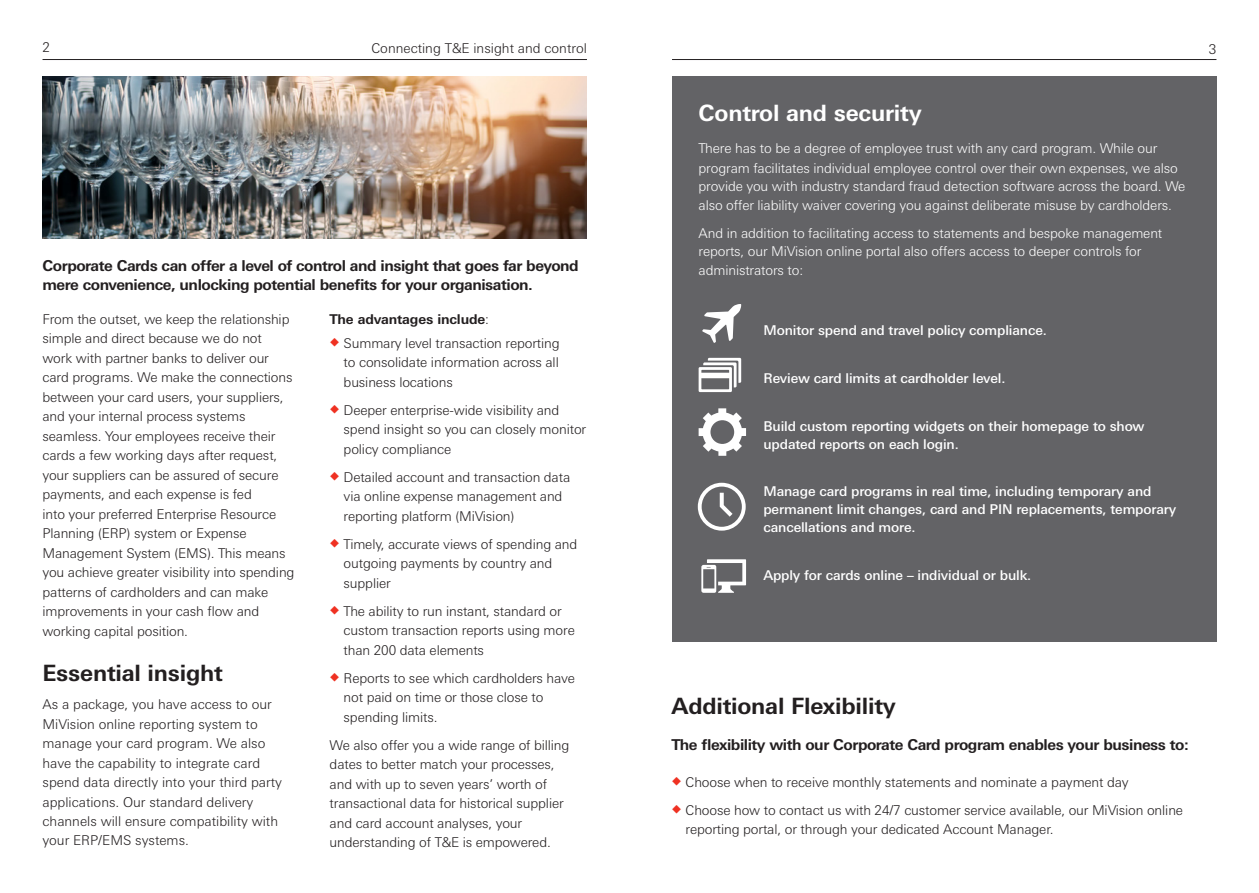
<style>
.page{position:relative;width:1259px;height:893px;background:#fff}
.page>*{position:absolute;margin:0;border:0;box-sizing:border-box;transform-origin:0 0}
.t1{font:700 22.5px "Univers Nextfor HSBC";letter-spacing:-.01em;color:#231f20}
.t2{font:700 22.5px "Univers Nextfor HSBC";letter-spacing:-.01em;color:#fff}
.t3{font:700 15px/19.5px "Univers Nextfor HSBC";letter-spacing:-.03em;color:#231f20}
.t4{font:300 13.5px/19.5px "Univers Nextfor HSBC";letter-spacing:-.01em;color:#231f20}
.t5{font:300 13.5px/19px "Univers Nextfor HSBC";letter-spacing:-.01em;color:#fff}
.t6{font:500 13.5px/18px "Univers Nextfor HSBC";letter-spacing:-.01em;color:#fff}
.t7{font:700 13.5px "Univers Nextfor HSBC";letter-spacing:-.01em;color:#231f20}
.s1{font-weight:300}
.s2{color:#ef3122}
</style>
<div class="page">
<hr style="left:672px;top:59px;width:544px;height:1px;background:#231f20">
<hr style="left:43px;top:59px;width:544px;height:1px;background:#231f20">
<img style="left:43px;top:77px;width:544px;height:161px">
<div style="left:672px;top:77px;width:544px;height:565px;background:#636366"></div>
<svg style="left:698px;top:358px;width:43px;height:34px"></svg>
<svg style="left:702px;top:304px;width:39px;height:39px"></svg>
<svg style="left:698px;top:408px;width:48px;height:48px"></svg>
<svg style="left:698px;top:483px;width:47px;height:48px"></svg>
<svg style="left:701px;top:559px;width:45px;height:34px"></svg>
<p class="t4" style="left:43px;top:36px;width:9px">2</p>
<p class="t4" style="left:371px;top:37px;width:217px">Connecting T&amp;E insight and control</p>
<p class="t4" style="left:1209px;top:38px;width:9px">3</p>
<p class="t3" style="left:43px;top:255px;width:538px">Corporate Cards can offer a level of control and insight that goes far beyond mere convenience, unlocking potential benefits for your organisation.</p>
<p class="t4" style="left:43px;top:308px;width:253px">From the outset, we keep the relationship simple and direct because we do not work with partner banks to deliver our card programs. We make the connections between your card users, your suppliers, and your internal process systems seamless. Your employees receive their cards a few working days after request, your suppliers can be assured of secure payments, and each expense is fed<br>into your preferred Enterprise Resource Planning (ERP) system or Expense Management System (EMS). This means you achieve greater visibility into spending patterns of cardholders and can make improvements in your cash flow and working capital position.</p>
<p class="t1" style="left:43px;top:657px;width:182px">Essential insight</p>
<p class="t4" style="left:43px;top:693px;width:241px">As a package, you have access to our MiVision online reporting system to manage your card program. We also have the capability to integrate card spend data directly into your third party applications. Our standard delivery channels will ensure compatibility with your ERP/EMS systems.</p>
<p class="t7" style="left:330px;top:309px;width:161px">The advantages include<span class="s1">:</span></p>
<p class="t4" style="left:344px;top:332px;width:218px;text-align:justify;text-indent:-14px"><span class="s2">◆</span> Summary level transaction reporting to consolidate information across all business locations</p>
<p class="t4" style="left:344px;top:399px;width:244px;text-indent:-14px"><span class="s2">◆</span> Deeper enterprise-wide visibility and spend insight so you can closely monitor policy compliance</p>
<p class="t4" style="left:344px;top:466px;width:228px;text-indent:-14px"><span class="s2">◆</span> Detailed account and transaction data via online expense management and reporting platform (MiVision)</p>
<p class="t4" style="left:344px;top:533px;width:235px;text-indent:-14px"><span class="s2">◆</span> Timely, accurate views of spending and outgoing payments by country and supplier</p>
<p class="t4" style="left:344px;top:600px;width:233px;text-indent:-14px"><span class="s2">◆</span> The ability to run instant, standard or custom transaction reports using more than 200 data elements</p>
<p class="t4" style="left:344px;top:667px;width:233px;text-indent:-14px"><span class="s2">◆</span> Reports to see which cardholders have not paid on time or those close to spending limits.</p>
<p class="t4" style="left:330px;top:734px;width:241px">We also offer you a wide range of billing dates to better match your processes, and with up to seven years’ worth of transactional data for historical supplier and card account analyses, your understanding of T&amp;E is empowered.</p>
<p class="t2" style="left:698px;top:97px;width:224px">Control and security</p>
<p class="t5" style="left:698px;top:138px;width:488px">There has to be a degree of employee trust with any card program. While our program facilitates individual employee control over their own expenses, we also provide you with industry standard fraud detection software across the board. We also offer liability waiver covering you against deliberate misuse by cardholders.</p>
<p class="t5" style="left:698px;top:222px;width:465px">And in addition to facilitating access to statements and bespoke management reports, our MiVision online portal also offers access to deeper controls for administrators to:</p>
<p class="t6" style="left:763px;top:320px;width:285px">Monitor spend and travel policy compliance.</p>
<p class="t6" style="left:763px;top:368px;width:243px">Review card limits at cardholder level.</p>
<p class="t6" style="left:763px;top:416px;width:382px">Build custom reporting widgets on their homepage to show updated reports on each login.</p>
<p class="t6" style="left:763px;top:482px;width:414px">Manage card programs in real time, including temporary and permanent limit changes, card and PIN replacements, temporary cancellations and more.</p>
<p class="t6" style="left:763px;top:565px;width:269px">Apply for cards online – individual or bulk.</p>
<p class="t1" style="left:671px;top:690px;width:226px">Additional Flexibility</p>
<p class="t3" style="left:671px;top:734px;width:519px">The flexibility with our Corporate Card program enables your business to:</p>
<p class="t4" style="left:671px;top:771px;width:459px"><span class="s2">◆</span> Choose when to receive monthly statements and nominate a payment day</p>
<p class="t4" style="left:685px;top:799px;width:499px;text-indent:-14px"><span class="s2">◆</span> Choose how to contact us with 24/7 customer service available, our MiVision online reporting portal, or through your dedicated Account Manager.</p>
</div>
